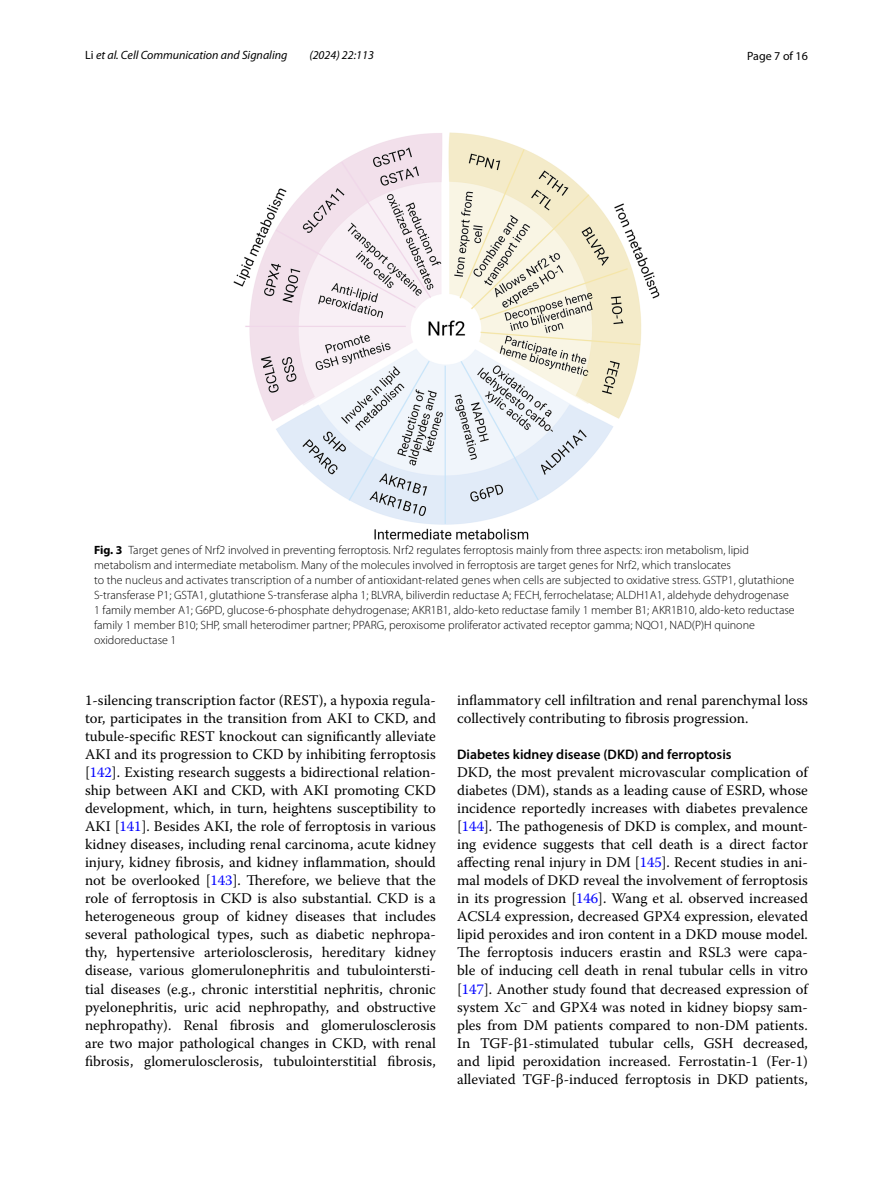
<style>
.page{position:relative;width:893px;height:1187px;background:#fff}
.page>*{position:absolute;margin:0;border:0;box-sizing:border-box;transform-origin:0 0}
.t1{font:14.7px/18px "Warnock Pro";color:#000;text-align:justify}
.t2{font:600 13.8px "Myriad Pro";color:#000}
.t3{font:300 12px/15px "Myriad Pro";color:#000}
.t4{font:italic 12px "Myriad Pro";color:#000}
.t5{font:12px "Myriad Pro";color:#000}
.s1{font-style:normal}
.s2{font-weight:700}
.s3{color:#00f}
</style>
<div class="page">
<img style="left:234px;top:133px;width:425px;height:406px">
<p class="t4" style="left:85px;top:48px;width:204px"><span class="s1">Li</span> et al. Cell Communication and Signaling</p>
<p class="t4" style="left:309px;top:48px;width:66px">(2024) 22:113</p>
<p class="t5" style="left:747px;top:48px;width:62px">Page 7 of 16</p>
<p class="t3" style="left:94px;top:543px;width:702px"><span class="s2">Fig. 3</span> Target genes of Nrf2 involved in preventing ferroptosis. Nrf2 regulates ferroptosis mainly from three aspects: iron metabolism, lipid metabolism and intermediate metabolism. Many of the molecules involved in ferroptosis are target genes for Nrf2, which translocates<br>to the nucleus and activates transcription of a number of antioxidant-related genes when cells are subjected to oxidative stress. GSTP1, glutathione S-transferase P1; GSTA1, glutathione S-transferase alpha 1; BLVRA, biliverdin reductase A; FECH, ferrochelatase; ALDH1A1, aldehyde dehydrogenase 1 family member A1; G6PD, glucose-6-phosphate dehydrogenase; AKR1B1, aldo-keto reductase family 1 member B1; AKR1B10, aldo-keto reductase family 1 member B10; SHP, small heterodimer partner; PPARG, peroxisome proliferator activated receptor gamma; NQO1, NAD(P)H quinone oxidoreductase 1</p>
<p class="t1" style="left:85px;top:691px;width:352px">1-silencing transcription factor (REST), a hypoxia regula&shy;tor, participates in the transition from AKI to CKD, and tubule-specific REST knockout can significantly alleviate AKI and its progression to CKD by inhibiting ferroptosis [<span class="s3">142</span>]. Existing research suggests a bidirectional relation&shy;ship between AKI and CKD, with AKI promoting CKD development, which, in turn, heightens susceptibility to AKI [<span class="s3">141</span>]. Besides AKI, the role of ferroptosis in various kidney diseases, including renal carcinoma, acute kidney injury, kidney fibrosis, and kidney inflammation, should not be overlooked [<span class="s3">143</span>]. Therefore, we believe that the role of ferroptosis in CKD is also substantial. CKD is a heterogeneous group of kidney diseases that includes several pathological types, such as diabetic nephropa&shy;thy, hypertensive arteriolosclerosis, hereditary kidney disease, various glomerulonephritis and tubulointersti&shy;tial diseases (e.g., chronic interstitial nephritis, chronic pyelonephritis, uric acid nephropathy, and obstructive nephropathy). Renal fibrosis and glomerulosclerosis are two major pathological changes in CKD, with renal fibrosis, glomerulosclerosis, tubulointerstitial fibrosis,</p>
<p class="t1" style="left:457px;top:691px;width:352px">inflammatory cell infiltration and renal parenchymal loss collectively contributing to fibrosis progression.</p>
<p class="t2" style="left:457px;top:746px;width:276px">Diabetes kidney disease (DKD) and ferroptosis</p>
<p class="t1" style="left:457px;top:763px;width:352px">DKD, the most prevalent microvascular complication of diabetes (DM), stands as a leading cause of ESRD, whose incidence reportedly increases with diabetes prevalence [<span class="s3">144</span>]. The pathogenesis of DKD is complex, and mount&shy;ing evidence suggests that cell death is a direct factor affecting renal injury in DM [<span class="s3">145</span>]. Recent studies in ani&shy;mal models of DKD reveal the involvement of ferroptosis in its progression [<span class="s3">146</span>]. Wang et al. observed increased ACSL4 expression, decreased GPX4 expression, elevated lipid peroxides and iron content in a DKD mouse model.<br>The ferroptosis inducers erastin and RSL3 were capa&shy;ble of inducing cell death in renal tubular cells in vitro [<span class="s3">147</span>]. Another study found that decreased expression of system Xc<sup>−</sup> and GPX4 was noted in kidney biopsy sam&shy;ples from DM patients compared to non-DM patients.<br>In TGF-β1-stimulated tubular cells, GSH decreased, and lipid peroxidation increased. Ferrostatin-1 (Fer-1) alleviated TGF-β-induced ferroptosis in DKD patients,</p>
</div>
